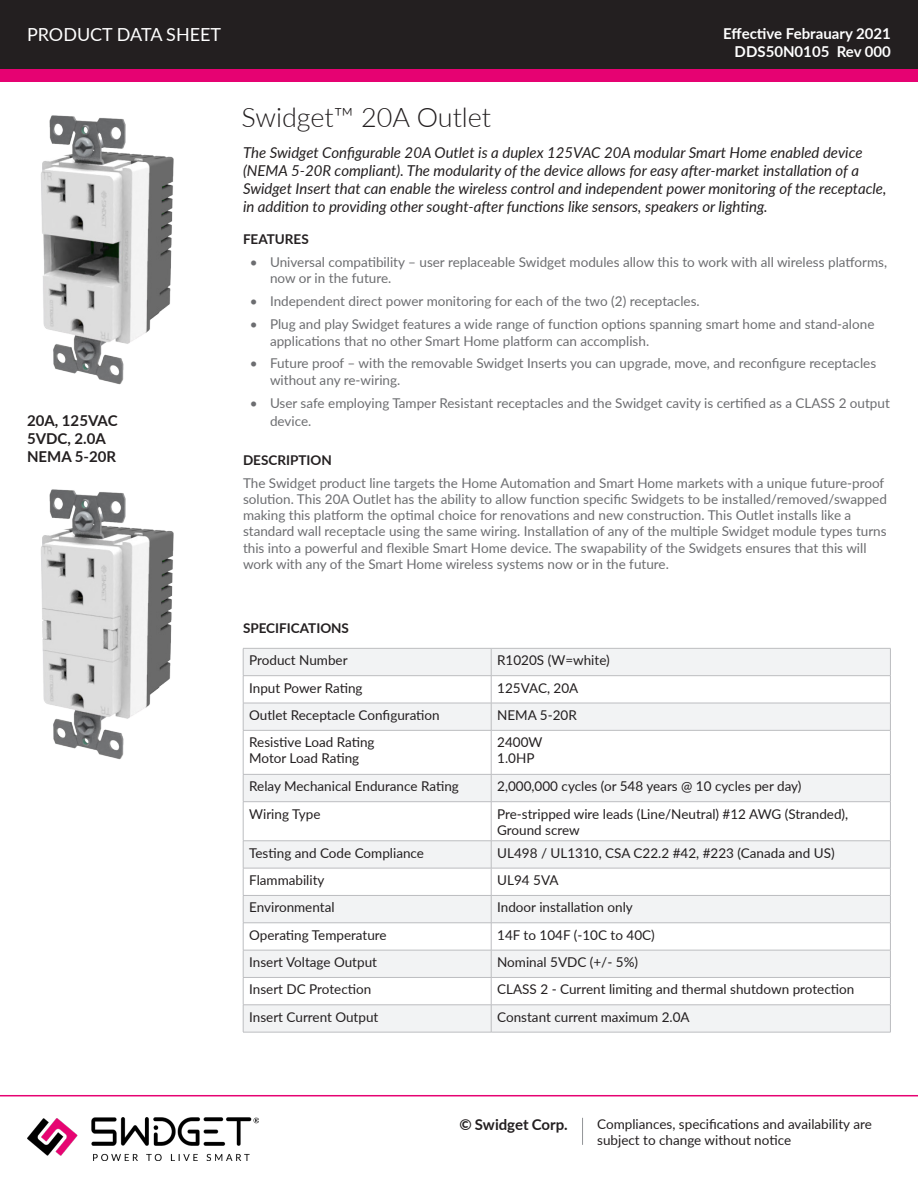
<style>
.page{position:relative;width:918px;height:1188px;background:#fff}
.page>*{position:absolute;margin:0;border:0;box-sizing:border-box;transform-origin:0 0}
.t1{font:300 27px "Lato";color:#231f20}
.t2{font:18px "Lato";color:#fff}
.t3{font:italic 15px/18px "Lato";color:#231f20}
.t4{font:700 15px "Lato";color:#231f20}
.t5{font:700 15px/18px "Lato";color:#fff;text-align:right}
.t6{font:13.5px/16.2px "Lato";color:#6c6d70}
.t7{font:13.5px/16.2px "Lato";color:#231f20}
.t8{font:700 13.5px "Lato";color:#231f20}
</style>
<div class="page">
<div style="left:0;top:0;width:918px;height:70px;background:#231f20"></div>
<hr style="left:0;top:1095px;width:918px;height:1px;background:#e60272">
<img style="left:27px;top:1118px;width:231px;height:43px">
<svg style="left:582px;top:1118px;width:1px;height:27px"></svg>
<div style="left:0;top:70px;width:918px;height:12px;background:#e60272"></div>
<hr style="left:243px;top:648px;width:248px;height:1px;background:#bcbdc0">
<hr style="left:491px;top:648px;width:400px;height:1px;background:#bcbdc0">
<svg style="left:243px;top:649px;width:648px;height:152px"></svg>
<hr style="left:243px;top:801px;width:248px;height:1px;background:#bcbdc0">
<hr style="left:243px;top:802px;width:1px;height:39px;background:#bcbdc0">
<hr style="left:491px;top:801px;width:400px;height:1px;background:#bcbdc0">
<hr style="left:491px;top:802px;width:1px;height:39px;background:#bcbdc0">
<hr style="left:890px;top:802px;width:1px;height:39px;background:#bcbdc0">
<svg style="left:243px;top:841px;width:648px;height:191px"></svg>
<hr style="left:243px;top:1032px;width:248px;height:1px;background:#bcbdc0">
<hr style="left:491px;top:1032px;width:400px;height:1px;background:#bcbdc0">
<hr style="left:243px;top:730px;width:248px;height:1px;background:#bcbdc0">
<hr style="left:243px;top:731px;width:1px;height:43px;background:#bcbdc0">
<hr style="left:491px;top:730px;width:400px;height:1px;background:#bcbdc0">
<hr style="left:491px;top:731px;width:1px;height:43px;background:#bcbdc0">
<hr style="left:890px;top:731px;width:1px;height:43px;background:#bcbdc0">
<img style="left:41px;top:489px;width:133px;height:271px">
<img style="left:41px;top:115px;width:133px;height:270px">
<h2 class="t2" style="left:27px;top:22px;width:196px">PRODUCT DATA SHEET</h2>
<p class="t5" style="left:723px;top:24px;width:169px">Effective Febrauary 2021<br>DDS50N0105 Rev 000</p>
<p class="t4" style="left:27px;top:409px;width:92px">20A, 125VAC</p>
<p class="t4" style="left:27px;top:427px;width:80px">5VDC, 2.0A</p>
<p class="t4" style="left:27px;top:445px;width:91px">NEMA 5-20R</p>
<p class="t1" style="left:242px;top:98px;width:251px">Swidget™ 20A Outlet</p>
<p class="t3" style="left:243px;top:143px;width:645px">The Swidget Configurable 20A Outlet is a duplex 125VAC 20A modular Smart Home enabled device (NEMA 5-20R compliant). The modularity of the device allows for easy after-market installation of a Swidget Insert that can enable the wireless control and independent power monitoring of the receptacle, in addition to providing other sought-after functions like sensors, speakers or lighting.</p>
<p class="t8" style="left:243px;top:229px;width:67px">FEATURES</p>
<p class="t6" style="left:270px;top:254px;width:619px;text-indent:-20px">• Universal compatibility – user replaceable Swidget modules allow this to work with all wireless platforms, now or in the future.</p>
<p class="t6" style="left:250px;top:293px;width:452px">• Independent direct power monitoring for each of the two (2) receptacles.</p>
<p class="t6" style="left:270px;top:316px;width:606px;text-indent:-20px">• Plug and play Swidget features a wide range of function options spanning smart home and stand-alone applications that no other Smart Home platform can accomplish.</p>
<p class="t6" style="left:270px;top:355px;width:608px;text-indent:-20px">• Future proof – with the removable Swidget Inserts you can upgrade, move, and reconfigure receptacles without any re-wiring.</p>
<p class="t6" style="left:270px;top:393px;width:621px;line-height:18px;text-indent:-20px">• User safe employing Tamper Resistant receptacles and the Swidget cavity is certified as a CLASS 2 output device.</p>
<p class="t8" style="left:243px;top:450px;width:90px">DESCRIPTION</p>
<p class="t6" style="left:243px;top:474px;width:645px">The Swidget product line targets the Home Automation and Smart Home markets with a unique future-proof solution. This 20A Outlet has the ability to allow function specific Swidgets to be installed/removed/swapped making this platform the optimal choice for renovations and new construction. This Outlet installs like a standard wall receptacle using the same wiring. Installation of any of the multiple Swidget module types turns this into a powerful and flexible Smart Home device. The swapability of the Swidgets ensures that this will work with any of the Smart Home wireless systems now or in the future.</p>
<p class="t8" style="left:243px;top:618px;width:108px">SPECIFICATIONS</p>
<p class="t7" style="left:249px;top:652px;width:100px">Product Number</p>
<p class="t7" style="left:497px;top:652px;width:114px">R1020S (W=white)</p>
<p class="t7" style="left:249px;top:679px;width:115px">Input Power Rating</p>
<p class="t7" style="left:497px;top:679px;width:83px">125VAC, 20A</p>
<p class="t7" style="left:249px;top:706px;width:192px">Outlet Receptacle Configuration</p>
<p class="t7" style="left:497px;top:706px;width:81px">NEMA 5-20R</p>
<p class="t7" style="left:249px;top:734px;width:127px">Resistive Load Rating</p>
<p class="t7" style="left:249px;top:750px;width:112px">Motor Load Rating</p>
<p class="t7" style="left:497px;top:734px;width:47px">2400W</p>
<p class="t7" style="left:497px;top:750px;width:39px">1.0HP</p>
<p class="t7" style="left:249px;top:778px;width:211px">Relay Mechanical Endurance Rating</p>
<p class="t7" style="left:497px;top:778px;width:306px">2,000,000 cycles (or 548 years @ 10 cycles per day)</p>
<p class="t7" style="left:249px;top:805px;width:73px">Wiring Type</p>
<p class="t7" style="left:497px;top:805px;width:353px">Pre-stripped wire leads (Line/Neutral) #12 AWG (Stranded),<br>Ground screw</p>
<p class="t7" style="left:249px;top:844px;width:176px">Testing and Code Compliance</p>
<p class="t7" style="left:497px;top:844px;width:339px">UL498 / UL1310, CSA C22.2 #42, #223 (Canada and US)</p>
<p class="t7" style="left:249px;top:871px;width:77px">Flammability</p>
<p class="t7" style="left:497px;top:871px;width:63px">UL94 5VA</p>
<p class="t7" style="left:249px;top:899px;width:87px">Environmental</p>
<p class="t7" style="left:497px;top:899px;width:137px">Indoor installation only</p>
<p class="t7" style="left:249px;top:926px;width:139px">Operating Temperature</p>
<p class="t7" style="left:497px;top:926px;width:159px">14F to 104F (-10C to 40C)</p>
<p class="t7" style="left:249px;top:953px;width:129px">Insert Voltage Output</p>
<p class="t7" style="left:497px;top:953px;width:142px">Nominal 5VDC (+/- 5%)</p>
<p class="t7" style="left:249px;top:981px;width:124px">Insert DC Protection</p>
<p class="t7" style="left:497px;top:981px;width:359px">CLASS 2 - Current limiting and thermal shutdown protection</p>
<p class="t7" style="left:249px;top:1008px;width:131px">Insert Current Output</p>
<p class="t7" style="left:497px;top:1008px;width:194px">Constant current maximum 2.0A</p>
<p class="t4" style="left:459px;top:1113px;width:110px">© Swidget Corp.</p>
<p class="t7" style="left:597px;top:1115px;width:276px">Compliances, specifications and availability are subject to change without notice</p>
</div>
